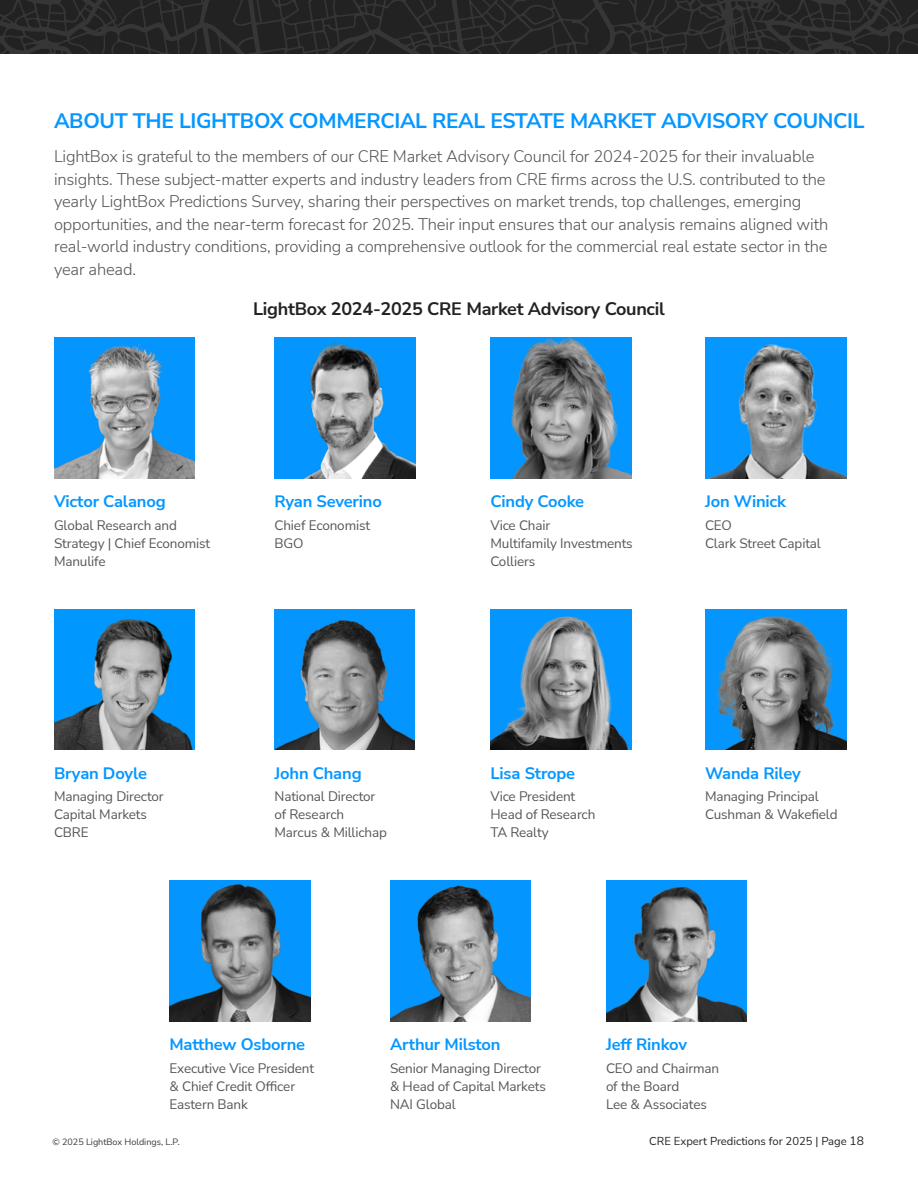
<style>
.page{position:relative;width:918px;height:1188px;background:#fff}
.page>*{position:absolute;margin:0;border:0;box-sizing:border-box;transform-origin:0 0}
.t1{font:700 21px "Nunito Sans";letter-spacing:-.015em;color:#0597ff}
.t2{font:700 18px "Nunito Sans";letter-spacing:-.015em;color:#222}
.t3{font:300 16.5px/22.5px "Nunito Sans";letter-spacing:-.01em;color:#555}
.t4{font:700 16.5px "Nunito Sans";letter-spacing:-.01em;color:#0597ff}
.t5{font:13.5px/18px "Nunito Sans";letter-spacing:-.01em;color:#555}
.t6{font:11.25px "Nunito Sans";color:#222}
.t7{font:9px "Nunito Sans";color:#383838}
.s1{font-size:12px}
</style>
<div class="page">
<svg style="left:0;top:0;width:918px;height:54px;background:#272727"></svg>
<img style="left:54px;top:338px;width:141px;height:140px">
<img style="left:54px;top:609px;width:141px;height:141px">
<img style="left:170px;top:880px;width:140px;height:142px">
<img style="left:274px;top:338px;width:142px;height:140px">
<img style="left:275px;top:609px;width:140px;height:141px">
<img style="left:390px;top:880px;width:141px;height:142px">
<img style="left:490px;top:338px;width:142px;height:140px">
<img style="left:490px;top:609px;width:142px;height:141px">
<img style="left:606px;top:880px;width:141px;height:142px">
<img style="left:705px;top:338px;width:141px;height:140px">
<img style="left:705px;top:609px;width:141px;height:141px">
<p class="t1" style="left:54px;top:105px;width:812px">ABOUT THE LIGHTBOX COMMERCIAL REAL ESTATE MARKET ADVISORY COUNCIL</p>
<p class="t3" style="left:54px;top:145px;width:776px">LightBox is grateful to the members of our CRE Market Advisory Council for 2024-2025 for their invaluable insights. These subject-matter experts and industry leaders from CRE firms across the U.S. contributed to the yearly LightBox Predictions Survey, sharing their perspectives on market trends, top challenges, emerging opportunities, and the near-term forecast for 2025. Their input ensures that our analysis remains aligned with real-world industry conditions, providing a comprehensive outlook for the commercial real estate sector in the year ahead.</p>
<p class="t2" style="left:253px;top:296px;width:413px">LightBox 2024-2025 CRE Market Advisory Council</p>
<p class="t4" style="left:54px;top:490px;width:113px">Victor Calanog</p>
<p class="t5" style="left:54px;top:515px;width:158px">Global Research and<br>Strategy | Chief Economist<br>Manulife</p>
<p class="t4" style="left:275px;top:490px;width:109px">Ryan Severino</p>
<p class="t5" style="left:275px;top:515px;width:97px">Chief Economist<br>BGO</p>
<p class="t4" style="left:491px;top:490px;width:95px">Cindy Cooke</p>
<p class="t5" style="left:491px;top:515px;width:144px">Vice Chair<br>Multifamily Investments<br>Colliers</p>
<p class="t4" style="left:705px;top:490px;width:83px">Jon Winick</p>
<p class="t5" style="left:705px;top:515px;width:117px">CEO<br>Clark Street Capital</p>
<p class="t4" style="left:54px;top:761px;width:95px">Bryan Doyle</p>
<p class="t5" style="left:54px;top:787px;width:111px">Managing Director<br>Capital Markets<br>CBRE</p>
<p class="t4" style="left:275px;top:761px;width:89px">John Chang</p>
<p class="t5" style="left:275px;top:787px;width:114px">National Director of Research<br>Marcus &amp; Millichap</p>
<p class="t4" style="left:491px;top:761px;width:86px">Lisa Strope</p>
<p class="t5" style="left:491px;top:787px;width:106px">Vice President<br>Head of Research<br>TA Realty</p>
<p class="t4" style="left:705px;top:761px;width:97px">Wanda Riley</p>
<p class="t5" style="left:705px;top:787px;width:134px">Managing Principal<br>Cushman &amp; Wakefield</p>
<p class="t4" style="left:170px;top:1033px;width:137px">Matthew Osborne</p>
<p class="t4" style="left:390px;top:1033px;width:112px">Arthur Milston</p>
<p class="t4" style="left:606px;top:1033px;width:83px">Jeff Rinkov</p>
<p class="t5" style="left:170px;top:1058px;width:146px">Executive Vice President &amp; Chief Credit Officer<br>Eastern Bank</p>
<p class="t5" style="left:390px;top:1058px;width:157px">Senior Managing Director &amp; Head of Capital Markets<br>NAI Global</p>
<p class="t5" style="left:606px;top:1058px;width:115px">CEO and Chairman of the Board<br>Lee &amp; Associates</p>
<p class="t7" style="left:52px;top:1135px;width:129px">© 2025 LightBox Holdings, L.P.</p>
<p class="t6" style="left:649px;top:1133px;width:216px">CRE Expert Predictions for 2025 | Page <span class="s1">18</span></p>
</div>
